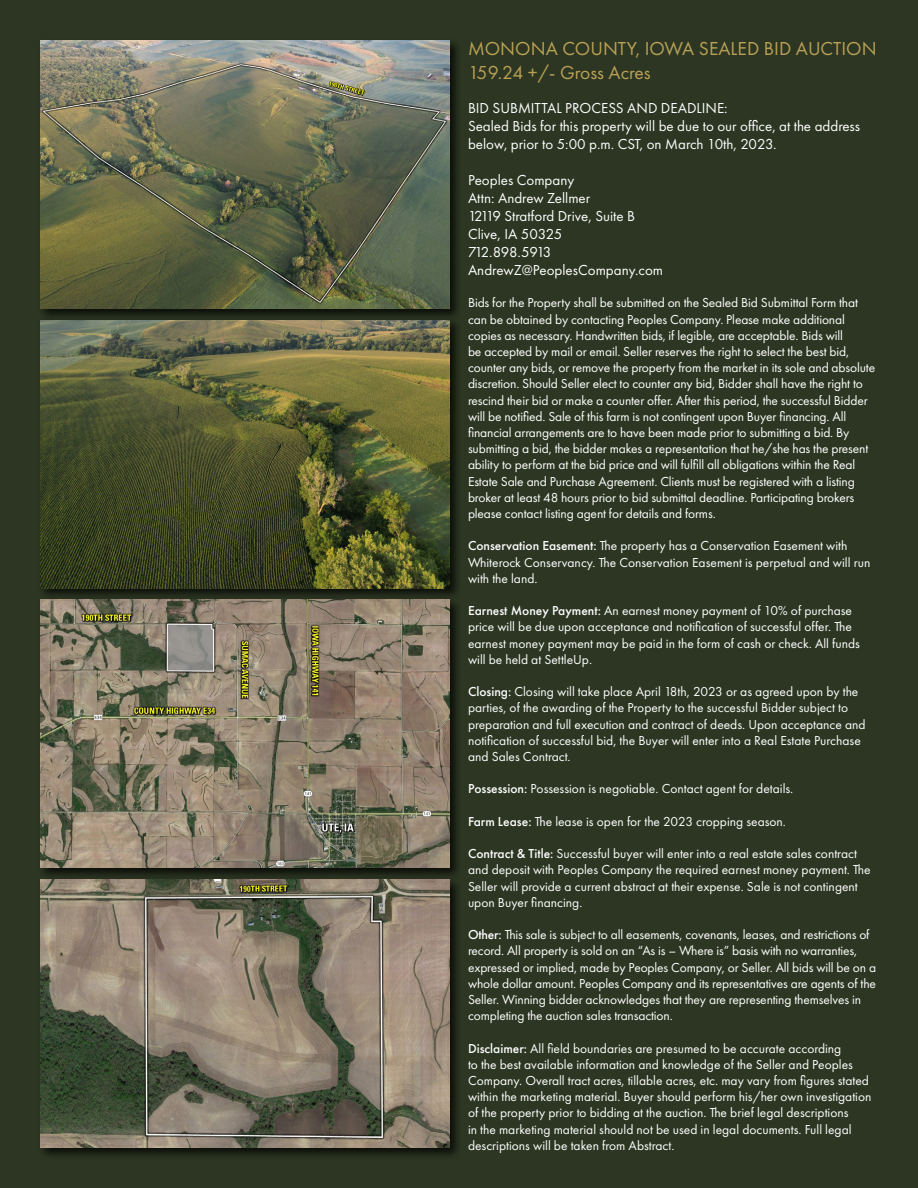
<style>
.page{position:relative;width:918px;height:1188px;background:#2c3622}
.page>*{position:absolute;margin:0;border:0;box-sizing:border-box;transform-origin:0 0}
.t1{font:19.5px/23.4px "Futura PT";color:#baa155}
.t2{font:15px/18px "Futura PT";color:#fff}
.t3{font:13.5px/16.2px "Futura PT";letter-spacing:-.01em;color:#fff}
.s1{font-weight:500}
</style>
<div class="page">
<div style="left:37px;top:38px;width:425px;height:283px;background:#000;opacity:.75"></div>
<img style="left:40px;top:40px;width:410px;height:269px">
<div style="left:37px;top:317px;width:425px;height:284px;background:#000;opacity:.75"></div>
<img style="left:40px;top:320px;width:410px;height:268px">
<div style="left:37px;top:597px;width:425px;height:283px;background:#000;opacity:.75"></div>
<img style="left:40px;top:600px;width:410px;height:268px">
<div style="left:37px;top:877px;width:425px;height:283px;background:#000;opacity:.75"></div>
<img style="left:40px;top:879px;width:410px;height:269px">
<h1 class="t1" style="left:468px;top:37px;width:410px">MONONA COUNTY, IOWA SEALED BID AUCTION<br>159.24 +/- Gross Acres</h1>
<p class="t2" style="left:468px;top:99px;width:394px">BID SUBMITTAL PROCESS AND DEADLINE:<br>Sealed Bids for this property will be due to our office, at the address below, prior to 5:00 p.m. CST, on March 10th, 2023.</p>
<p class="t2" style="left:468px;top:171px;width:197px">Peoples Company<br>Attn: Andrew Zellmer<br>12119 Stratford Drive, Suite B<br>Clive, IA 50325<br>712.898.5913<br>AndrewZ@PeoplesCompany.com</p>
<p class="t3" style="left:468px;top:295px;width:409px">Bids for the Property shall be submitted on the Sealed Bid Submittal Form that can be obtained by contacting Peoples Company. Please make additional copies as necessary. Handwritten bids, if legible, are acceptable. Bids will<br>be accepted by mail or email. Seller reserves the right to select the best bid, counter any bids, or remove the property from the market in its sole and absolute discretion. Should Seller elect to counter any bid, Bidder shall have the right to rescind their bid or make a counter offer. After this period, the successful Bidder will be notified. Sale of this farm is not contingent upon Buyer financing. All financial arrangements are to have been made prior to submitting a bid. By submitting a bid, the bidder makes a representation that he/she has the present ability to perform at the bid price and will fulfill all obligations within the Real Estate Sale and Purchase Agreement. Clients must be registered with a listing broker at least 48 hours prior to bid submittal deadline. Participating brokers please contact listing agent for details and forms.</p>
<p class="t3" style="left:468px;top:538px;width:404px"><span class="s1">Conservation Easement:</span> The property has a Conservation Easement with<br>Whiterock Conservancy. The Conservation Easement is perpetual and will run with the land.</p>
<p class="t3" style="left:468px;top:603px;width:393px"><span class="s1">Earnest Money Payment:</span> An earnest money payment of 10% of purchase price will be due upon acceptance and notification of successful offer. The earnest money payment may be paid in the form of cash or check. All funds will be held at SettleUp.</p>
<p class="t3" style="left:468px;top:684px;width:399px"><span class="s1">Closing:</span> Closing will take place April 18th, 2023 or as agreed upon by the parties, of the awarding of the Property to the successful Bidder subject to preparation and full execution and contract of deeds. Upon acceptance and notification of successful bid, the Buyer will enter into a Real Estate Purchase and Sales Contract.</p>
<p class="t3" style="left:468px;top:781px;width:327px"><span class="s1">Possession:</span> Possession is negotiable. Contact agent for details.</p>
<p class="t3" style="left:468px;top:813px;width:320px"><span class="s1">Farm Lease:</span> The lease is open for the 2023 cropping season.</p>
<p class="t3" style="left:468px;top:846px;width:404px"><span class="s1">Contract &amp; Title:</span> Successful buyer will enter into a real estate sales contract and deposit with Peoples Company the required earnest money payment. The Seller will provide a current abstract at their expense. Sale is not contingent upon Buyer financing.</p>
<p class="t3" style="left:468px;top:927px;width:410px"><span class="s1">Other:</span> This sale is subject to all easements, covenants, leases, and restrictions of record. All property is sold on an “As is – Where is” basis with no warranties, expressed or implied, made by Peoples Company, or Seller. All bids will be on a whole dollar amount. Peoples Company and its representatives are agents of the Seller. Winning bidder acknowledges that they are representing themselves in completing the auction sales transaction.</p>
<p class="t3" style="left:468px;top:1040px;width:405px"><span class="s1">Disclaimer:</span> All field boundaries are presumed to be accurate according<br>to the best available information and knowledge of the Seller and Peoples Company. Overall tract acres, tillable acres, etc. may vary from figures stated within the marketing material. Buyer should perform his/her own investigation of the property prior to bidding at the auction. The brief legal descriptions<br>in the marketing material should not be used in legal documents. Full legal descriptions will be taken from Abstract.</p>
</div>
